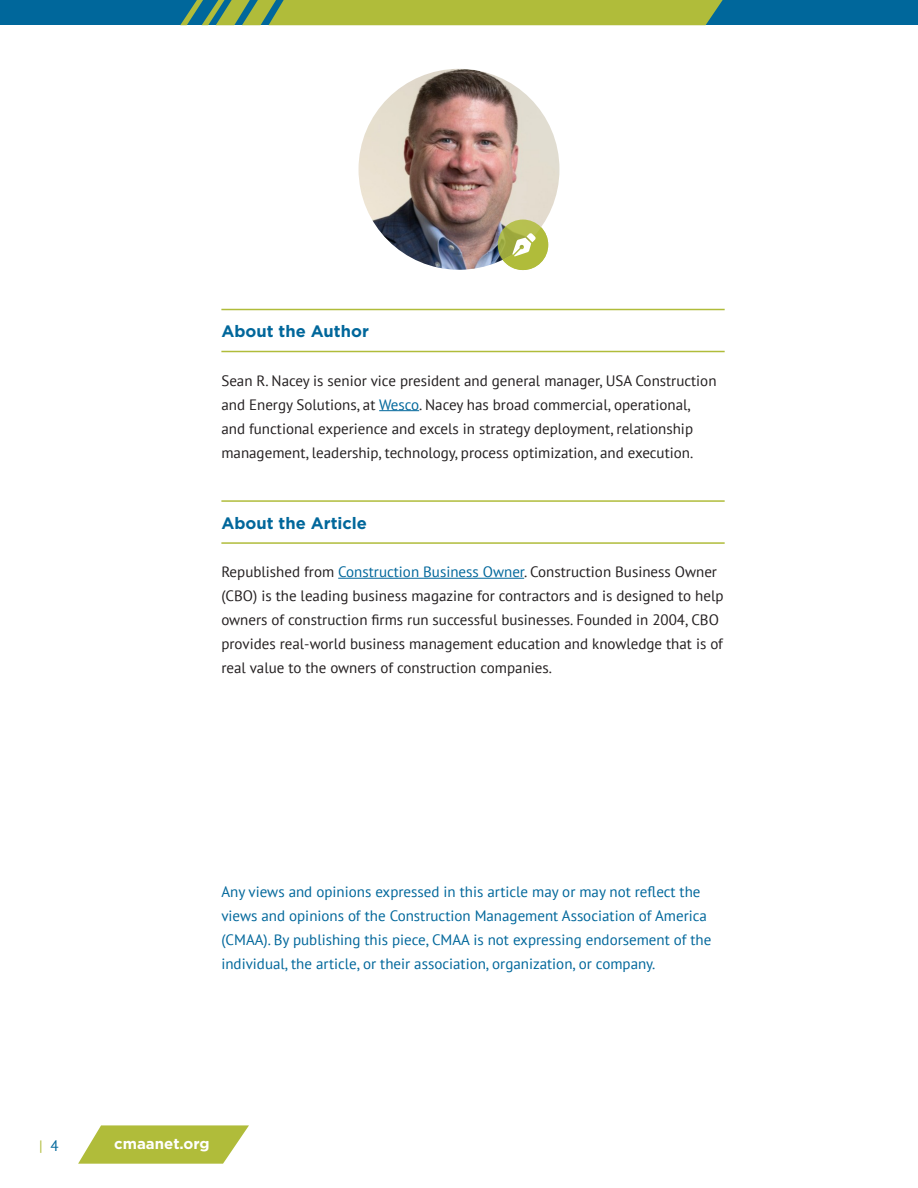
<style>
.page{position:relative;width:918px;height:1188px;background:#fff}
.page>*{position:absolute;margin:0;border:0;box-sizing:border-box;transform-origin:0 0}
.Heading_2{font:700 16.5px "Gotham";color:#00679b}
.BodyText{font:15px/24px "PT Sans";color:#231f20}
.Heading_4{font:15px/24px "PT Sans";color:#00679b}
.t1{font:700 15px "Gotham";color:#fff}
.t2{font:15px "PT Sans";color:#b0bc3a}
.s1{color:#00679b}
</style>
<div class="page">
<svg style="left:78px;top:1125px;width:171px;height:39px;background:#bcc659"></svg>
<div style="left:0;top:0;width:918px;height:25px;background:#00679b"></div>
<svg style="left:180px;top:0;width:543px;height:25px;background:#9db343"></svg>
<hr style="left:221px;top:309px;width:504px;height:1px;background:#b0bc3a">
<hr style="left:221px;top:351px;width:504px;height:1px;background:#b0bc3a">
<hr style="left:379px;top:410px;width:40px;height:1px;background:#00679b">
<hr style="left:221px;top:500px;width:504px;height:2px;background:#b0bc3a">
<hr style="left:221px;top:542px;width:504px;height:2px;background:#b0bc3a">
<hr style="left:338px;top:578px;width:186px;height:1px;background:#00679b">
<img style="left:359px;top:69px;width:200px;height:201px;border-radius:100px">
<svg style="left:498px;top:220px;width:50px;height:50px"></svg>
<svg style="left:503px;top:227px;width:45px;height:43px"></svg>
<p class="Heading_2" style="left:221px;top:320px;width:149px">About the Author</p>
<p class="BodyText" style="left:221px;top:368px;width:497px">Sean R. Nacey is senior vice president and general manager, USA Construction and Energy Solutions, at <span class="s1">Wesco</span>. Nacey has broad commercial, operational, and functional experience and excels in strategy deployment, relationship management, leadership, technology, process optimization, and execution.</p>
<p class="Heading_2" style="left:221px;top:512px;width:147px">About the Article</p>
<p class="BodyText" style="left:221px;top:559px;width:504px">Republished from <span class="s1">Construction Business Owner</span>. Construction Business Owner (CBO) is the leading business magazine for contractors and is designed to help owners of construction firms run successful businesses. Founded in 2004, CBO provides real-world business management education and knowledge that is of real value to the owners of construction companies.</p>
<p class="Heading_4" style="left:221px;top:879px;width:492px">Any views and opinions expressed in this article may or may not reflect the views and opinions of the Construction Management Association of America (CMAA). By publishing this piece, CMAA is not expressing endorsement of the individual, the article, or their association, organization, or company.</p>
<p class="t2" style="left:39px;top:1136px;width:21px">| <span class="s1">4</span></p>
<p class="t1" style="left:114px;top:1134px;width:97px">cmaanet.org</p>
</div>
